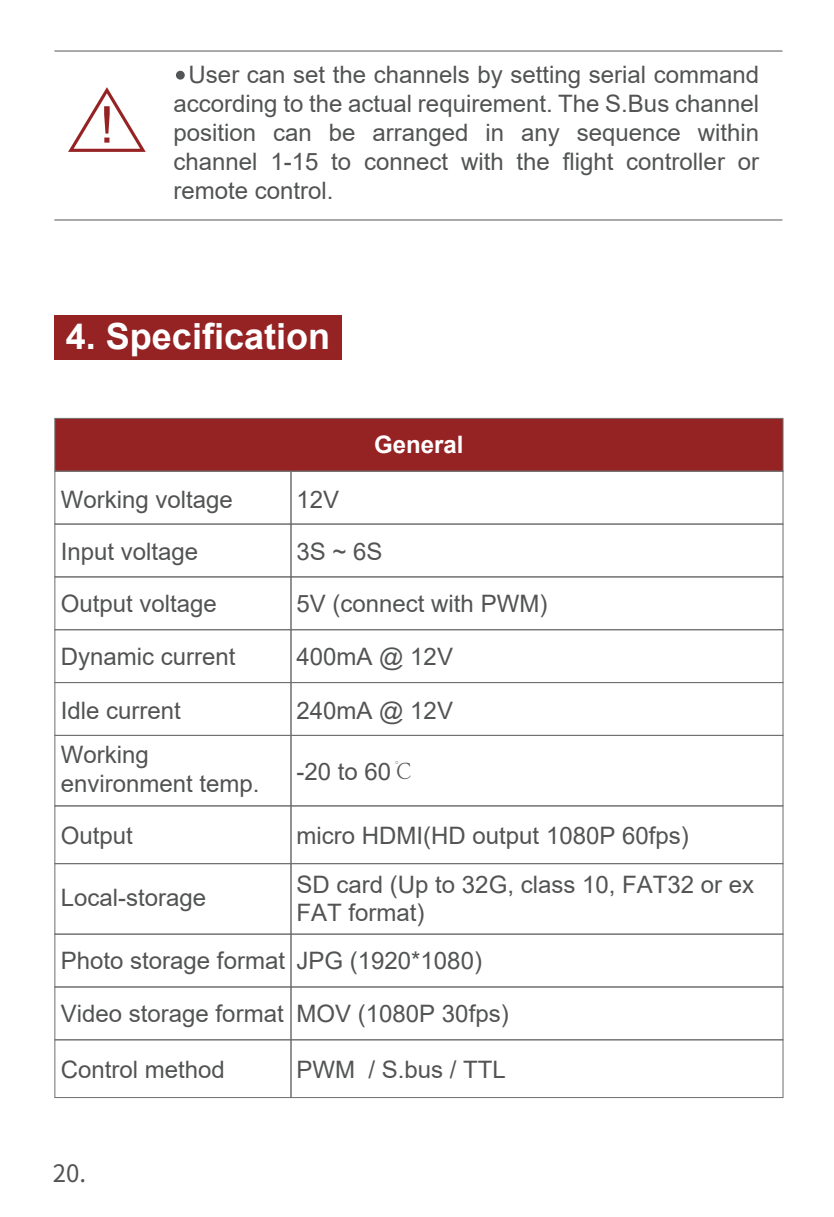
<style>
.page{position:relative;width:834px;height:1217px;background:#fff}
.page>*{position:absolute;margin:0;border:0;box-sizing:border-box;transform-origin:0 0}
.t1{font:700 36px "Arial";color:#fff}
.t2{font:24px/28.8px "Arial";color:#525353}
.t3{font:700 24px "Arial";color:#fff}
.t4{font:24px "Source Han Sans SC";color:#525353}
.s1{font-family:"Adobe Song Std";font-weight:300}
</style>
<div class="page">
<div style="left:176px;top:71px;width:9px;height:9px;background:#535657;border-radius:50%"></div>
<svg style="left:68px;top:87px;width:78px;height:65px"></svg>
<hr style="left:54px;top:219px;width:728px;height:1px;background:#535657">
<hr style="left:54px;top:50px;width:728px;height:2px;background:#535657">
<div style="left:55px;top:418px;width:728px;height:53px;background:#962324;border:1px solid #706e6e"></div>
<div style="left:290px;top:471px;width:493px;height:53px;border:1px solid #706e6e"></div>
<div style="left:290px;top:523px;width:493px;height:54px;border:1px solid #706e6e"></div>
<div style="left:290px;top:576px;width:493px;height:54px;border:1px solid #706e6e"></div>
<div style="left:290px;top:629px;width:493px;height:53px;border:1px solid #706e6e"></div>
<div style="left:55px;top:471px;width:236px;height:53px;border:1px solid #706e6e"></div>
<div style="left:55px;top:523px;width:236px;height:54px;border:1px solid #706e6e"></div>
<div style="left:55px;top:576px;width:236px;height:54px;border:1px solid #706e6e"></div>
<div style="left:55px;top:629px;width:236px;height:53px;border:1px solid #706e6e"></div>
<div style="left:55px;top:682px;width:236px;height:53px;border:1px solid #706e6e"></div>
<div style="left:290px;top:682px;width:493px;height:53px;border:1px solid #706e6e"></div>
<div style="left:54px;top:315px;width:288px;height:45px;background:#962324"></div>
<div style="left:55px;top:735px;width:236px;height:71px;border:1px solid #706e6e"></div>
<div style="left:290px;top:735px;width:493px;height:71px;border:1px solid #706e6e"></div>
<div style="left:55px;top:863px;width:236px;height:71px;border:1px solid #706e6e"></div>
<div style="left:290px;top:863px;width:493px;height:71px;border:1px solid #706e6e"></div>
<div style="left:290px;top:933px;width:493px;height:54px;border:1px solid #706e6e"></div>
<div style="left:290px;top:986px;width:493px;height:53px;border:1px solid #706e6e"></div>
<div style="left:55px;top:933px;width:236px;height:54px;border:1px solid #706e6e"></div>
<div style="left:55px;top:986px;width:236px;height:53px;border:1px solid #706e6e"></div>
<div style="left:55px;top:1039px;width:236px;height:58px;border:1px solid #706e6e"></div>
<div style="left:290px;top:1039px;width:493px;height:58px;border:1px solid #706e6e"></div>
<div style="left:55px;top:805px;width:236px;height:58px;border:1px solid #706e6e"></div>
<div style="left:290px;top:805px;width:493px;height:58px;border:1px solid #706e6e"></div>
<p class="t2" style="left:173px;top:60px;width:587px;text-align:justify;text-indent:15px">User can set the channels by setting serial command according to the actual requirement. The S.Bus channel position can be arranged in any sequence within channel 1-15 to connect with the flight controller or remote control.</p>
<h1 class="t1" style="left:66px;top:310px;width:266px">4. Specification</h1>
<p class="t3" style="left:374px;top:428px;width:91px">General</p>
<p class="t2" style="left:61px;top:473px;width:174px;line-height:51.9px">Working voltage<br>Input voltage<br>Output voltage</p>
<p class="t2" style="left:61px;top:642px;width:176px">Dynamic current</p>
<p class="t2" style="left:61px;top:695px;width:122px">Idle current</p>
<p class="t2" style="left:61px;top:739px;width:200px">Working environment temp.</p>
<p class="t2" style="left:296px;top:473px;width:252px;line-height:51.9px">12V<br>3S ~ 6S<br>5V (connect with PWM)</p>
<p class="t2" style="left:296px;top:642px;width:158px">400mA @ 12V</p>
<p class="t2" style="left:296px;top:695px;width:158px">240mA @ 12V</p>
<p class="t2" style="left:296px;top:756px;width:120px">-20 to 60<span class="s1">℃</span></p>
<p class="t2" style="left:61px;top:820px;width:74px">Output</p>
<p class="t2" style="left:296px;top:820px;width:394px">micro HDMI(HD output 1080P 60fps)</p>
<p class="t2" style="left:61px;top:883px;width:147px">Local-storage</p>
<p class="t2" style="left:296px;top:869px;width:459px">SD card (Up to 32G, class 10, FAT32 or ex<br>FAT format)</p>
<p class="t2" style="left:61px;top:945px;width:226px">Photo storage format</p>
<p class="t2" style="left:61px;top:999px;width:449px">Video storage format MOV (1080P 30fps)</p>
<p class="t2" style="left:296px;top:945px;width:187px">JPG (1920*1080)</p>
<p class="t2" style="left:61px;top:1054px;width:166px">Control method</p>
<p class="t2" style="left:296px;top:1054px;width:211px">PWM / S.bus / TTL</p>
<p class="t4" style="left:53px;top:1158px;width:35px">20.</p>
</div>
